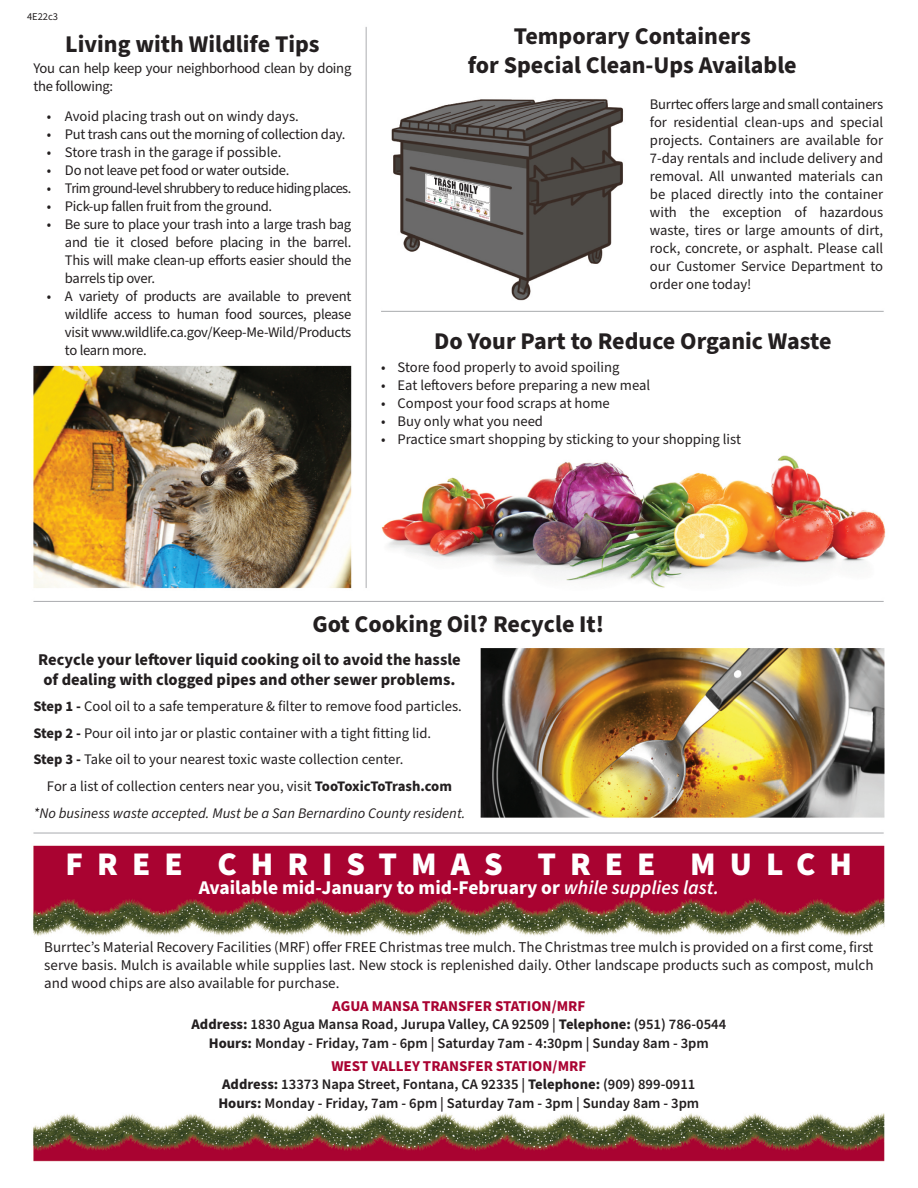
<style>
.page{position:relative;width:918px;height:1188px;background:#fff}
.page>*{position:absolute;margin:0;border:0;box-sizing:border-box;transform-origin:0 0}
.t1{font:900 33px "Source Sans Pro";letter-spacing:.425em;color:#fff}
.t2{font:700 24px/28.8px "Source Sans Pro";color:#231f20;text-align:center}
.t3{font:700 19.5px "Source Sans Pro";color:#fff}
.t4{font:700 16.5px/19.8px "Source Sans Pro";color:#231f20;text-align:center}
.t5{font:15px/18px "Source Sans Pro";color:#231f20;text-align:justify}
.t6{font:700 15px "Source Sans Pro";color:#a90332}
.t7{font:14.7px/18px "Source Sans Pro";letter-spacing:-.015em;color:#231f20;text-align:justify}
.t8{font:600 14.7px "Source Sans Pro";color:#231f20}
.t9{font:italic 14.7px/26.5px "Source Sans Pro";color:#231f20;text-align:center}
.t10{font:14.7px "Source Sans Pro";letter-spacing:-.04em;color:#231f20}
.t11{font:10.5px "Source Sans Pro";color:#231f20}
.s1{font-weight:700}
.s2{font-style:normal}
.s3{font-weight:700;font-style:normal}
.s4{font-weight:600;font-style:italic}
</style>
<div class="page">
<img style="left:33px;top:27px;width:853px;height:1135px">
<p class="t11" style="left:27px;top:10px;width:33px">4E22c3</p>
<h2 class="t2" style="left:65px;top:30px;width:256px">Living with Wildlife Tips</h2>
<p class="t7" style="left:33px;top:60px;width:319px">You can help keep your neighborhood clean by doing the following:</p>
<p class="t7" style="left:47px;top:108px;width:253px">• Avoid placing trash out on windy days.</p>
<p class="t7" style="left:47px;top:126px;width:300px">• Put trash cans out the morning of collection day.</p>
<p class="t7" style="left:47px;top:144px;width:236px">• Store trash in the garage if possible.</p>
<p class="t7" style="left:47px;top:162px;width:244px">• Do not leave pet food or water outside.</p>
<p class="t10" style="left:47px;top:178px;width:306px">• Trim ground-level shrubbery to reduce hiding places.</p>
<p class="t7" style="left:47px;top:198px;width:227px">• Pick-up fallen fruit from the ground.</p>
<p class="t7" style="left:65px;top:216px;width:288px;text-indent:-18px">• Be sure to place your trash into a large trash bag and tie it closed before placing in the barrel.<br>This will make clean-up efforts easier should the barrels tip over.</p>
<p class="t7" style="left:65px;top:288px;width:288px;text-indent:-18px">• A variety of products are available to prevent wildlife access to human food sources, please visit www.wildlife.ca.gov/Keep-Me-Wild/Products to learn more.</p>
<h2 class="t2" style="left:468px;top:22px;width:330px">Temporary Containers<br>for Special Clean-Ups Available</h2>
<p class="t7" style="left:650px;top:96px;width:235px">Burrtec offers large and small containers for residential clean-ups and special projects. Containers are available for 7-day rentals and include delivery and removal. All unwanted materials can be placed directly into the container with the exception of hazardous waste, tires or large amounts of dirt, rock, concrete, or asphalt. Please call our Customer Service Department to order one today!</p>
<h2 class="t2" style="left:434px;top:327px;width:399px">Do Your Part to Reduce Organic Waste</h2>
<p class="t7" style="left:381px;top:359px;width:240px">• Store food properly to avoid spoiling</p>
<p class="t7" style="left:381px;top:377px;width:271px">• Eat leftovers before preparing a new meal</p>
<p class="t7" style="left:381px;top:395px;width:230px">• Compost your food scraps at home</p>
<p class="t7" style="left:381px;top:413px;width:163px">• Buy only what you need</p>
<p class="t7" style="left:381px;top:431px;width:361px">• Practice smart shopping by sticking to your shopping list</p>
<h2 class="t2" style="left:312px;top:610px;width:293px">Got Cooking Oil? Recycle It!</h2>
<p class="t4" style="left:38px;top:650px;width:424px">Recycle your leftover liquid cooking oil to avoid the hassle of dealing with clogged pipes and other sewer problems.</p>
<p class="t7" style="left:33px;top:694px;width:430px;line-height:26.5px;text-align:left"><span class="s1">Step 1 -</span> Cool oil to a safe temperature &amp; filter to remove food particles.<br><span class="s1">Step 2 -</span> Pour oil into jar or plastic container with a tight fitting lid.<br><span class="s1">Step 3 -</span> Take oil to your nearest toxic waste collection center.</p>
<p class="t9" style="left:33px;top:773px;width:434px"><span class="s2">For a list of collection centers near you, visit</span> <span class="s3">TooToxicToTrash.com<br></span>*No business waste accepted. Must be a San Bernardino County resident.</p>
<h1 class="t1" style="left:66px;top:841px;width:788px">FREE CHRISTMAS TREE MULCH</h1>
<h3 class="t3" style="left:199px;top:875px;width:522px">Available mid-January to mid-February or <span class="s4">while supplies last.</span></h3>
<p class="t5" style="left:44px;top:938px;width:831px">Burrtec’s Material Recovery Facilities (MRF) offer FREE Christmas tree mulch. The Christmas tree mulch is provided on a first come, first serve basis. Mulch is available while supplies last. New stock is replenished daily. Other landscape products such as compost, mulch and wood chips are also available for purchase.</p>
<p class="t6" style="left:332px;top:995px;width:255px">AGUA MANSA TRANSFER STATION/MRF</p>
<p class="t8" style="left:192px;top:1014px;width:536px"><span class="s1">Address:</span> 1830 Agua Mansa Road, Jurupa Valley, CA 92509 | <span class="s1">Telephone:</span> (951) 786-0544</p>
<p class="t8" style="left:209px;top:1033px;width:501px"><span class="s1">Hours:</span> Monday - Friday, 7am - 6pm | Saturday 7am - 4:30pm | Sunday 8am - 3pm</p>
<p class="t6" style="left:331px;top:1056px;width:256px">WEST VALLEY TRANSFER STATION/MRF</p>
<p class="t8" style="left:222px;top:1074px;width:475px"><span class="s1">Address:</span> 13373 Napa Street, Fontana, CA 92335 | <span class="s1">Telephone:</span> (909) 899-0911</p>
<p class="t8" style="left:218px;top:1093px;width:482px"><span class="s1">Hours:</span> Monday - Friday, 7am - 6pm | Saturday 7am - 3pm | Sunday 8am - 3pm</p>
</div>
